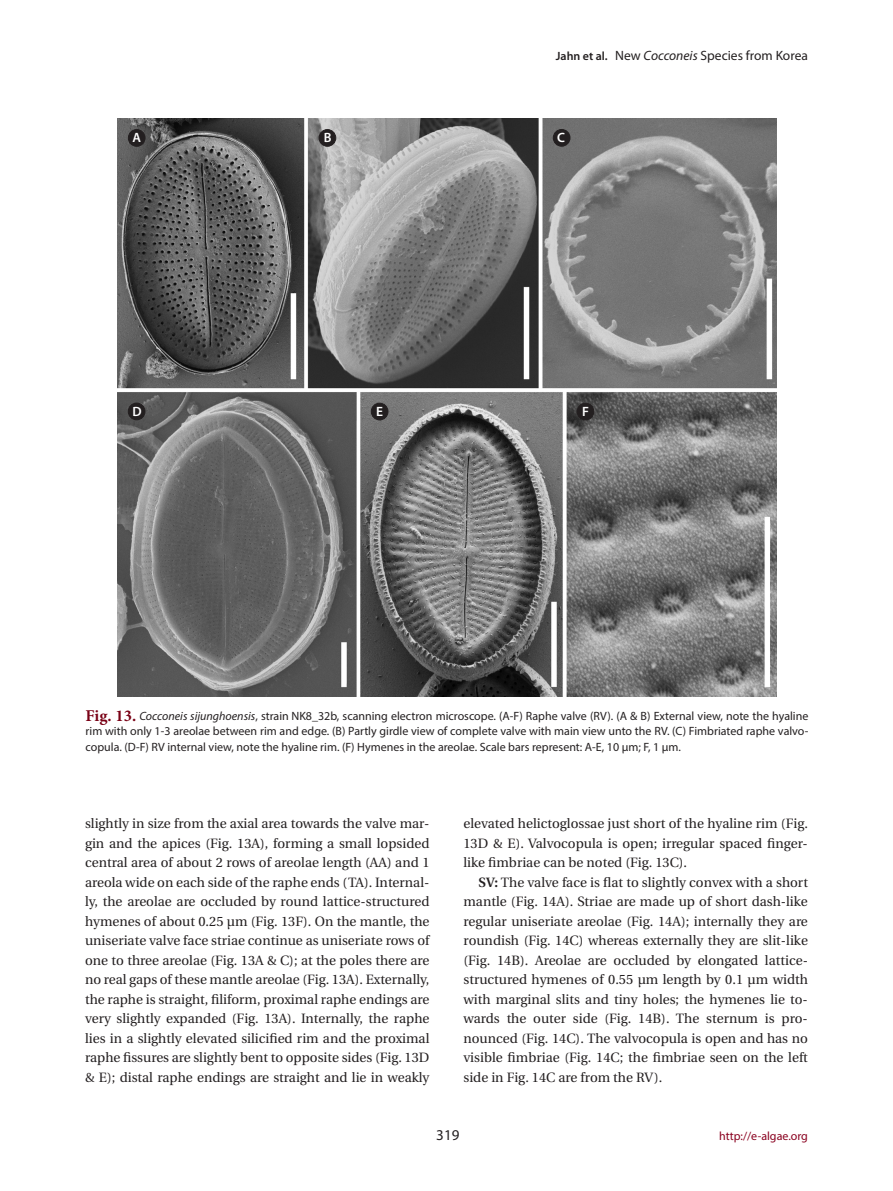
<style>
.page{position:relative;width:893px;height:1191px;background:#fff}
.page>*{position:absolute;margin:0;border:0;box-sizing:border-box;transform-origin:0 0}
.t1{font:15px "Myriad Pro";color:#231f20}
.본문내용_공통{font:13.5px/19.5px "Utopia";color:#231f20;text-align:justify}
.t2{font:13.5px "Myriad Pro";color:#231f20}
.t3{font:600 13.5px "Myriad Pro";color:#fff}
.테이블_이미지_캡션{font:12px/15.8px "Myriad Pro";color:#231f20;text-align:justify}
.t4{font:12px "Myriad Pro";color:#8a011f}
.s1{font-weight:600;font-size:12px}
.s2{font-style:italic}
.s3{font-family:"Minion Pro";font-weight:700;font-size:16.5px;color:#790015}
.s4{font-weight:600}
</style>
<div class="page">
<img style="left:117px;top:118px;width:660px;height:578px">
<div style="left:128px;top:130px;width:17px;height:16px;background:#231f20;border-radius:50%"></div>
<div style="left:128px;top:129px;width:17px;height:17px;border:1px solid #231f20;border-radius:50%"></div>
<div style="left:553px;top:129px;width:17px;height:17px;background:#231f20;border-radius:50%"></div>
<div style="left:553px;top:129px;width:17px;height:17px;border:1px solid #231f20;border-radius:50%"></div>
<div style="left:128px;top:403px;width:17px;height:17px;background:#231f20;border-radius:50%"></div>
<div style="left:128px;top:403px;width:17px;height:17px;border:1px solid #231f20;border-radius:50%"></div>
<div style="left:319px;top:130px;width:17px;height:16px;background:#231f20;border-radius:50%"></div>
<div style="left:319px;top:129px;width:17px;height:17px;border:1px solid #231f20;border-radius:50%"></div>
<div style="left:371px;top:403px;width:17px;height:17px;background:#231f20;border-radius:50%"></div>
<div style="left:371px;top:403px;width:17px;height:17px;border:1px solid #231f20;border-radius:50%"></div>
<div style="left:577px;top:403px;width:17px;height:17px;background:#231f20;border-radius:50%"></div>
<div style="left:577px;top:403px;width:17px;height:17px;border:1px solid #231f20;border-radius:50%"></div>
<p class="t2" style="left:556px;top:47px;width:253px"><span class="s1">Jahn et al.</span> New <span class="s2">Cocconeis</span> Species from Korea</p>
<p class="t3" style="left:133px;top:129px;width:10px">A</p>
<p class="t3" style="left:557px;top:129px;width:9px">C</p>
<p class="t3" style="left:324px;top:129px;width:9px">B</p>
<p class="t3" style="left:132px;top:403px;width:11px">D</p>
<p class="t3" style="left:376px;top:403px;width:8px">E</p>
<p class="t3" style="left:582px;top:403px;width:8px">F</p>
<p class="테이블_이미지_캡션" style="left:86px;top:707px;width:724px"><span class="s3">Fig. 13.</span> <span class="s2">Cocconeis sijunghoensis</span>, strain NK8_32b, scanning electron microscope. (A-F) Raphe valve (RV). (A &amp; B) External view, note the hyaline rim with only 1-3 areolae between rim and edge. (B) Partly girdle view of complete valve with main view unto the RV. (C) Fimbriated raphe valvo&shy;copula. (D-F) RV internal view, note the hyaline rim. (F) Hymenes in the areolae. Scale bars represent: A-E, 10 µm; F, 1 µm.</p>
<p class="본문내용_공통" style="left:85px;top:814px;width:346px">slightly in size from the axial area towards the valve mar&shy;gin and the apices (Fig. 13A), forming a small lopsided central area of about 2 rows of areolae length (AA) and 1 areola wide on each side of the raphe ends (TA). Internal&shy;ly, the areolae are occluded by round lattice-structured hymenes of about 0.25 µm (Fig. 13F). On the mantle, the uniseriate valve face striae continue as uniseriate rows of one to three areolae (Fig. 13A &amp; C); at the poles there are no real gaps of these mantle areolae (Fig. 13A). Externally, the raphe is straight, filiform, proximal raphe endings are very slightly expanded (Fig. 13A). Internally, the raphe lies in a slightly elevated silicified rim and the proximal raphe fissures are slightly bent to opposite sides (Fig. 13D &amp; E); distal raphe endings are straight and lie in weakly</p>
<p class="본문내용_공통" style="left:463px;top:814px;width:346px">elevated helictoglossae just short of the hyaline rim (Fig.<br>13D &amp; E). Valvocopula is open; irregular spaced finger&shy;like fimbriae can be noted (Fig. 13C).</p>
<p class="본문내용_공통" style="left:463px;top:872px;width:346px;text-indent:15px"><span class="s4">SV:</span> The valve face is flat to slightly convex with a short mantle (Fig. 14A). Striae are made up of short dash-like regular uniseriate areolae (Fig. 14A); internally they are roundish (Fig. 14C) whereas externally they are slit-like (Fig. 14B). Areolae are occluded by elongated lattice&shy;structured hymenes of 0.55 µm length by 0.1 µm width with marginal slits and tiny holes; the hymenes lie to&shy;wards the outer side (Fig. 14B). The sternum is pro&shy;nounced (Fig. 14C). The valvocopula is open and has no visible fimbriae (Fig. 14C; the fimbriae seen on the left side in Fig. 14C are from the RV).</p>
<p class="t1" style="left:436px;top:1125px;width:25px">319</p>
<p class="t4" style="left:719px;top:1128px;width:90px">http://e-algae.org</p>
</div>
